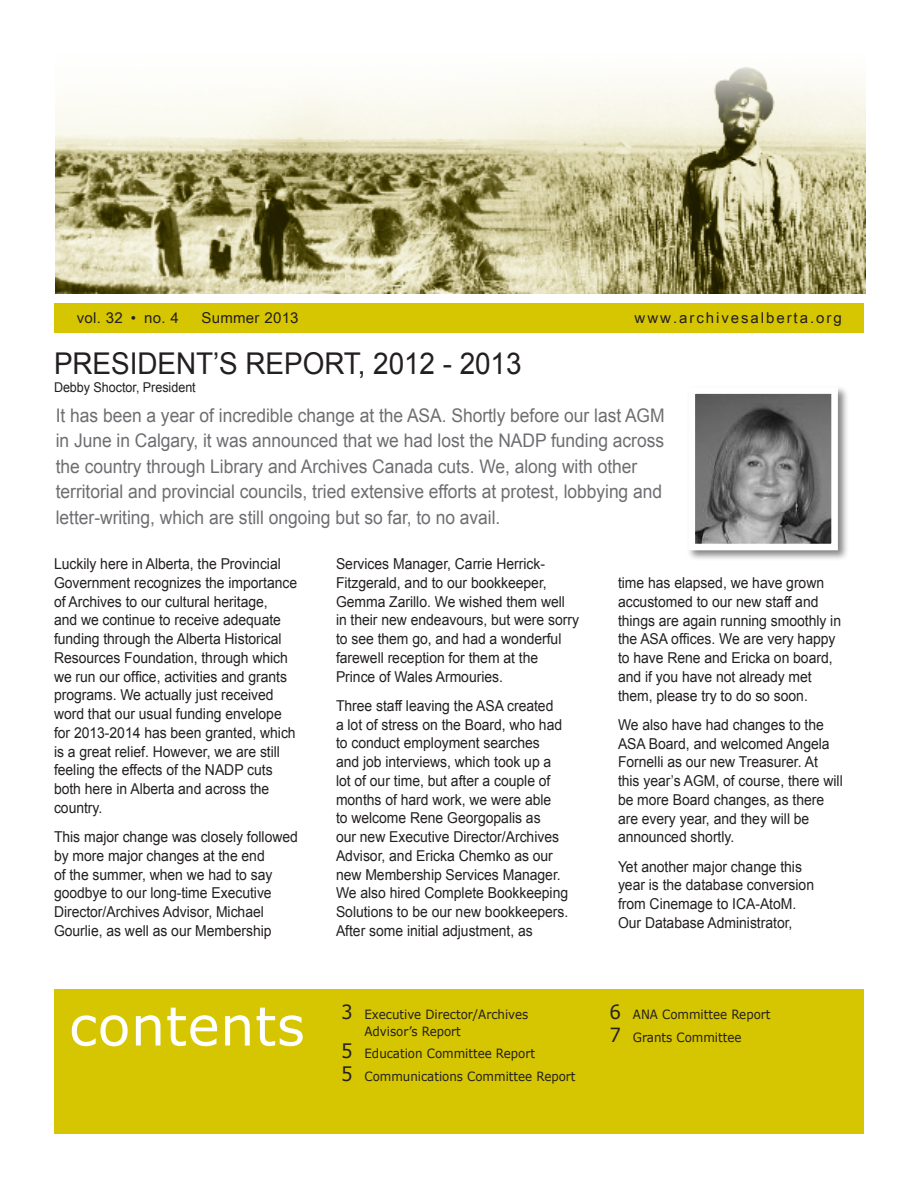
<style>
.page{position:relative;width:918px;height:1188px;background:#fff}
.page>*{position:absolute;margin:0;border:0;box-sizing:border-box;transform-origin:0 0}
.Para_1{font:54px "Verdana";letter-spacing:.01em;color:#fff}
.t1{font:30px "Arial";color:#231f20;scale:.93 1}
.t2{font:18.75px/25.5px "Arial";color:#6d6e71;scale:.93 1}
.t3{font:15px/18.8px "Arial";color:#231f20;scale:.93 1}
.t4{font:15px "Arial Unicode MS";letter-spacing:.13em;color:#231f20}
.t5{font:15px "Arial Unicode MS";letter-spacing:.02em;color:#231f20}
.t6{font:13.5px "Arial";color:#231f20;scale:.93 1}
.t7{font:12.75px/16.5px "Verdana";color:#231f20;scale:.93 1}
.s1{font-size:19.5px}
</style>
<div class="page">
<img style="left:56px;top:67px;width:810px;height:227px">
<div style="left:54px;top:989px;width:810px;height:145px;background:#d6c501"></div>
<div style="left:54px;top:303px;width:810px;height:30px;background:#d6c501"></div>
<div style="left:686px;top:385px;width:163px;height:176px;background:#231f20;opacity:.55"></div>
<img style="left:696px;top:395px;width:134px;height:147px">
<div style="left:688px;top:387px;width:150px;height:163px;border:7px solid #fff"></div>
<p class="t4" style="left:77px;top:307px;width:103px">vol. 32 • no. 4</p>
<p class="t5" style="left:201px;top:307px;width:99px">Summer 2013</p>
<p class="t4" style="left:635px;top:307px;width:209px">www.archivesalberta.org</p>
<p class="t1" style="left:54px;top:343px;width:504px">PRESIDENT’S REPORT, 2012 - 2013</p>
<p class="t6" style="left:54px;top:379px;width:154px">Debby Shoctor, President</p>
<p class="t2" style="left:56px;top:403px;width:656px">It has been a year of incredible change at the ASA. Shortly before our last AGM in June in Calgary, it was announced that we had lost the NADP funding across the country through Library and Archives Canada cuts. We, along with other territorial and provincial councils, tried extensive efforts at protest, lobbying and letter-writing, which are still ongoing but so far, to no avail.</p>
<p class="t3" style="left:54px;top:555px;width:263px">Luckily here in Alberta, the Provincial Government recognizes the importance of Archives to our cultural heritage,<br>and we continue to receive adequate funding through the Alberta Historical Resources Foundation, through which we run our office, activities and grants programs. We actually just received word that our usual funding envelope for 2013-2014 has been granted, which is a great relief. However, we are still feeling the effects of the NADP cuts both here in Alberta and across the country.</p>
<p class="t3" style="left:54px;top:828px;width:264px">This major change was closely followed by more major changes at the end<br>of the summer, when we had to say goodbye to our long-time Executive Director/Archives Advisor, Michael Gourlie, as well as our Membership</p>
<p class="t3" style="left:336px;top:555px;width:263px">Services Manager, Carrie Herrick-Fitzgerald, and to our bookkeeper, Gemma Zarillo. We wished them well in their new endeavours, but were sorry to see them go, and had a wonderful farewell reception for them at the Prince of Wales Armouries.</p>
<p class="t3" style="left:336px;top:697px;width:251px">Three staff leaving the ASA created<br>a lot of stress on the Board, who had to conduct employment searches<br>and job interviews, which took up a lot of our time, but after a couple of months of hard work, we were able<br>to welcome Rene Georgopalis as<br>our new Executive Director/Archives Advisor, and Ericka Chemko as our new Membership Services Manager.<br>We also hired Complete Bookkeeping Solutions to be our new bookkeepers.<br>After some initial adjustment, as</p>
<p class="t3" style="left:618px;top:574px;width:241px">time has elapsed, we have grown accustomed to our new staff and things are again running smoothly in the ASA offices. We are very happy to have Rene and Ericka on board, and if you have not already met them, please try to do so soon.</p>
<p class="t3" style="left:618px;top:715px;width:243px">We also have had changes to the<br>ASA Board, and welcomed Angela<br>Fornelli as our new Treasurer. At this year’s AGM, of course, there will be more Board changes, as there are every year, and they will be announced shortly.</p>
<p class="t3" style="left:618px;top:857px;width:212px">Yet another major change this year is the database conversion from Cinemage to ICA-AtoM.<br>Our Database Administrator,</p>
<p class="Para_1" style="left:69px;top:989px;width:237px">contents</p>
<p class="t7" style="left:364px;top:1006px;width:178px;text-indent:-23px"><span class="s1">3</span> Executive Director/Archives<br>Advisor’s Report</p>
<p class="t7" style="left:341px;top:1045px;width:210px"><span class="s1">5</span> Education Committee Report</p>
<p class="t7" style="left:341px;top:1068px;width:254px"><span class="s1">5</span> Communications Committee Report</p>
<p class="t7" style="left:610px;top:1006px;width:175px"><span class="s1">6</span> ANA Committee Report</p>
<p class="t7" style="left:610px;top:1029px;width:144px"><span class="s1">7</span> Grants Committee</p>
</div>
